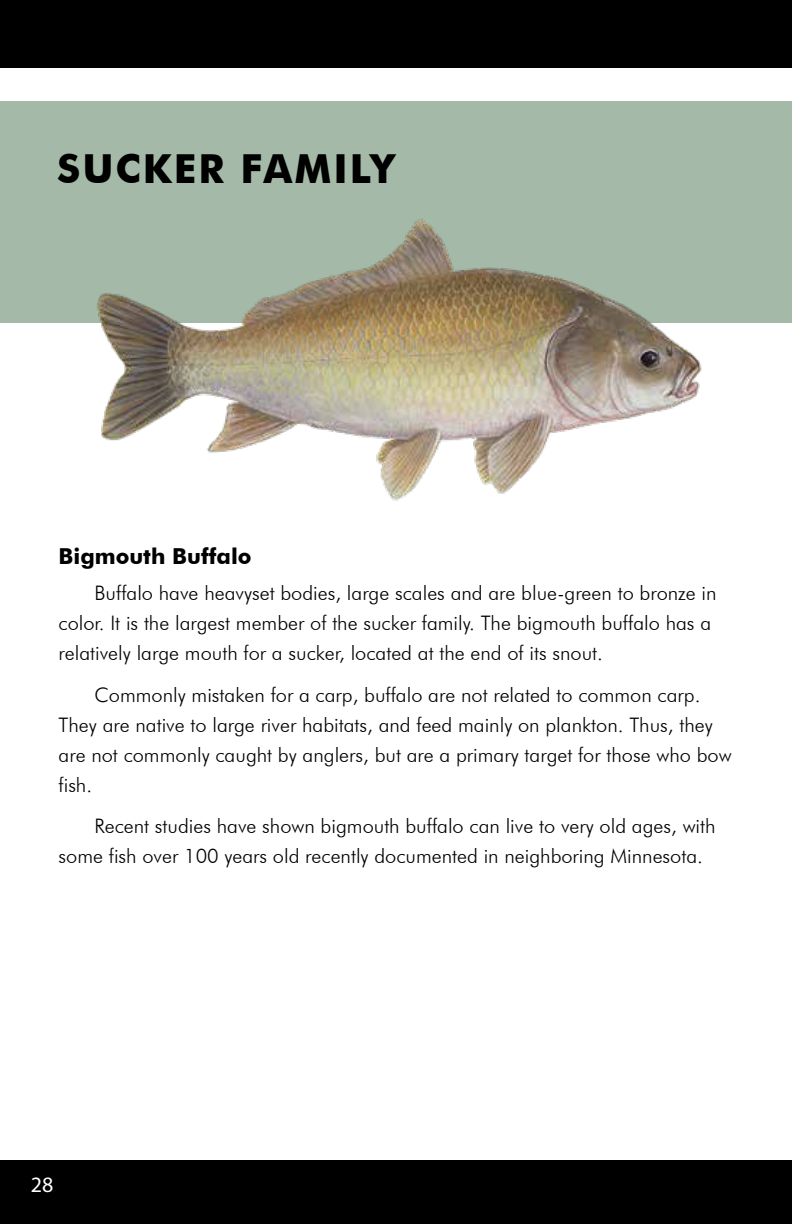
<style>
.page{position:relative;width:792px;height:1224px;background:#fff}
.page>*{position:absolute;margin:0;border:0;box-sizing:border-box;transform-origin:0 0}
.t1{font:700 40px "Futura BT";letter-spacing:.05em;color:#000}
.t2{font:700 22px "Futura BT";color:#000}
.t3{font:22px "Myriad Pro";color:#fff}
.t4{font:300 20px/30px "Futura BT";color:#000}
</style>
<div class="page">
<div style="left:0;top:101px;width:792px;height:221px;background:#a4b9a8"></div>
<div style="left:0;top:0;width:792px;height:68px;background:#000"></div>
<div style="left:0;top:1160px;width:792px;height:64px;background:#000"></div>
<img style="left:52px;top:219px;width:710px;height:282px">
<h1 class="t1" style="left:57px;top:144px;width:339px">SUCKER FAMILY</h1>
<p class="t2" style="left:59px;top:543px;width:195px">Bigmouth Buffalo</p>
<p class="t4" style="left:59px;top:578px;width:660px;text-indent:36px">Buffalo have heavyset bodies, large scales and are blue-green to bronze in color. It is the largest member of the sucker family. The bigmouth buffalo has a relatively large mouth for a sucker, located at the end of its snout.</p>
<p class="t4" style="left:59px;top:679px;width:675px;text-indent:36px">Commonly mistaken for a carp, buffalo are not related to common carp.<br>They are native to large river habitats, and feed mainly on plankton. Thus, they are not commonly caught by anglers, but are a primary target for those who bow fish.</p>
<p class="t4" style="left:59px;top:811px;width:659px;text-indent:36px">Recent studies have shown bigmouth buffalo can live to very old ages, with some fish over 100 years old recently documented in neighboring Minnesota.</p>
<p class="t3" style="left:31px;top:1171px;width:24px">28</p>
</div>
